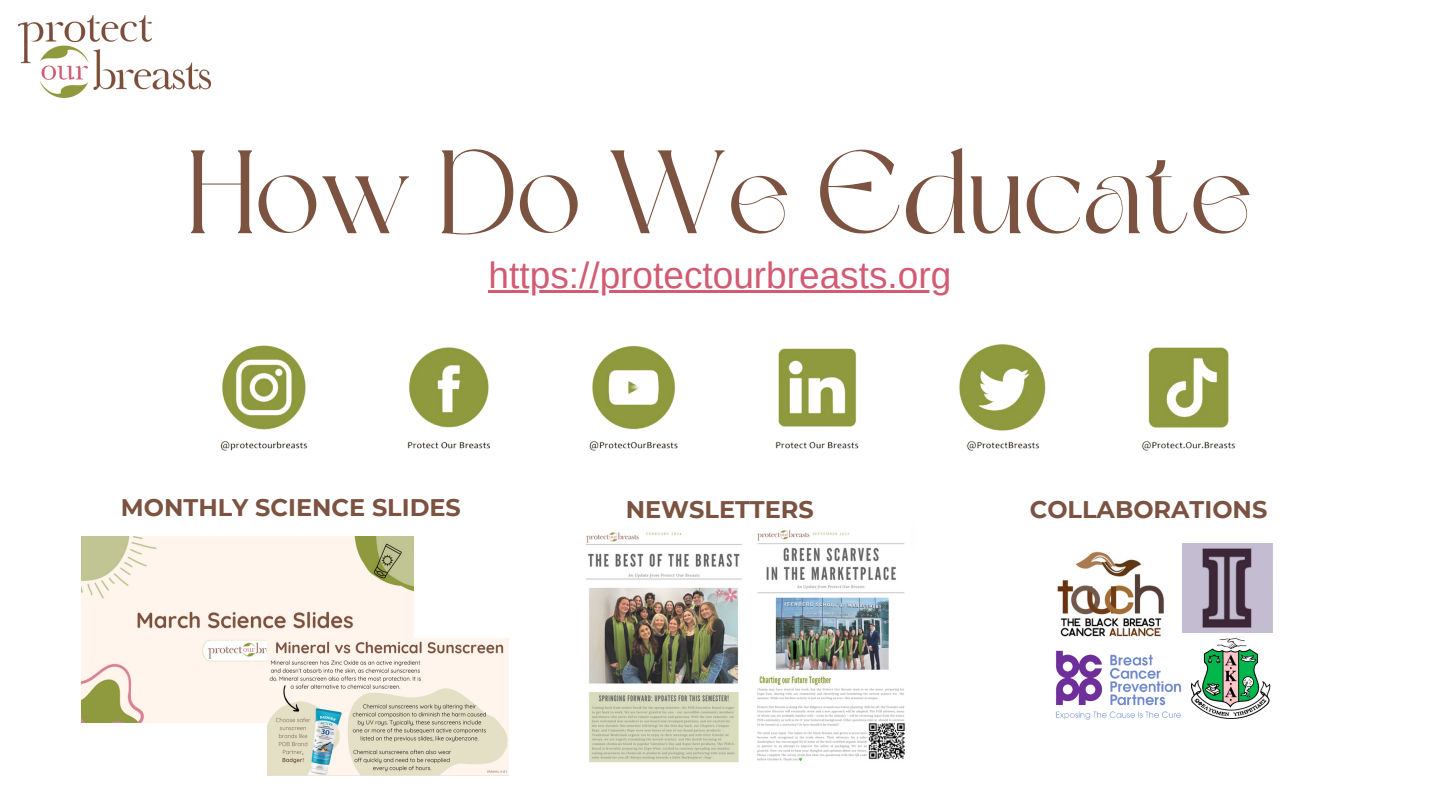
<style>
.page{position:relative;width:1440px;height:810px;background:#fff}
.page>*{position:absolute;margin:0;border:0;box-sizing:border-box;transform-origin:0 0}
.t1{font:118px "Dream Avenue";color:#7c5240}
.t2{font:37px "Arimo";color:#d25b73}
.t3{font:700 24px "Montserrat";color:#7c5240}
</style>
<div class="page">
<img style="left:19px;top:15px;width:191px;height:83px">
<img style="left:220px;top:344px;width:1015px;height:107px">
<img style="left:81px;top:537px;width:332px;height:186px">
<img style="left:267px;top:639px;width:242px;height:136px">
<img style="left:586px;top:532px;width:156px;height:231px">
<img style="left:757px;top:530px;width:148px;height:231px">
<img style="left:1057px;top:543px;width:126px;height:94px">
<img style="left:1183px;top:543px;width:90px;height:89px">
<img style="left:1055px;top:650px;width:127px;height:70px">
<img style="left:1192px;top:639px;width:79px;height:79px">
<hr style="left:489px;top:290px;width:462px;height:3px;background:#d25b73">
<p class="t1" style="left:187px;top:145px;width:1067px">How Do We Educate</p>
<p class="t2" style="left:489px;top:254px;width:464px">https://protectourbreasts.org</p>
<p class="t3" style="left:121px;top:493px;width:341px">MONTHLY SCIENCE SLIDES</p>
<p class="t3" style="left:626px;top:495px;width:190px">NEWSLETTERS</p>
<p class="t3" style="left:1030px;top:495px;width:239px">COLLABORATIONS</p>
</div>
